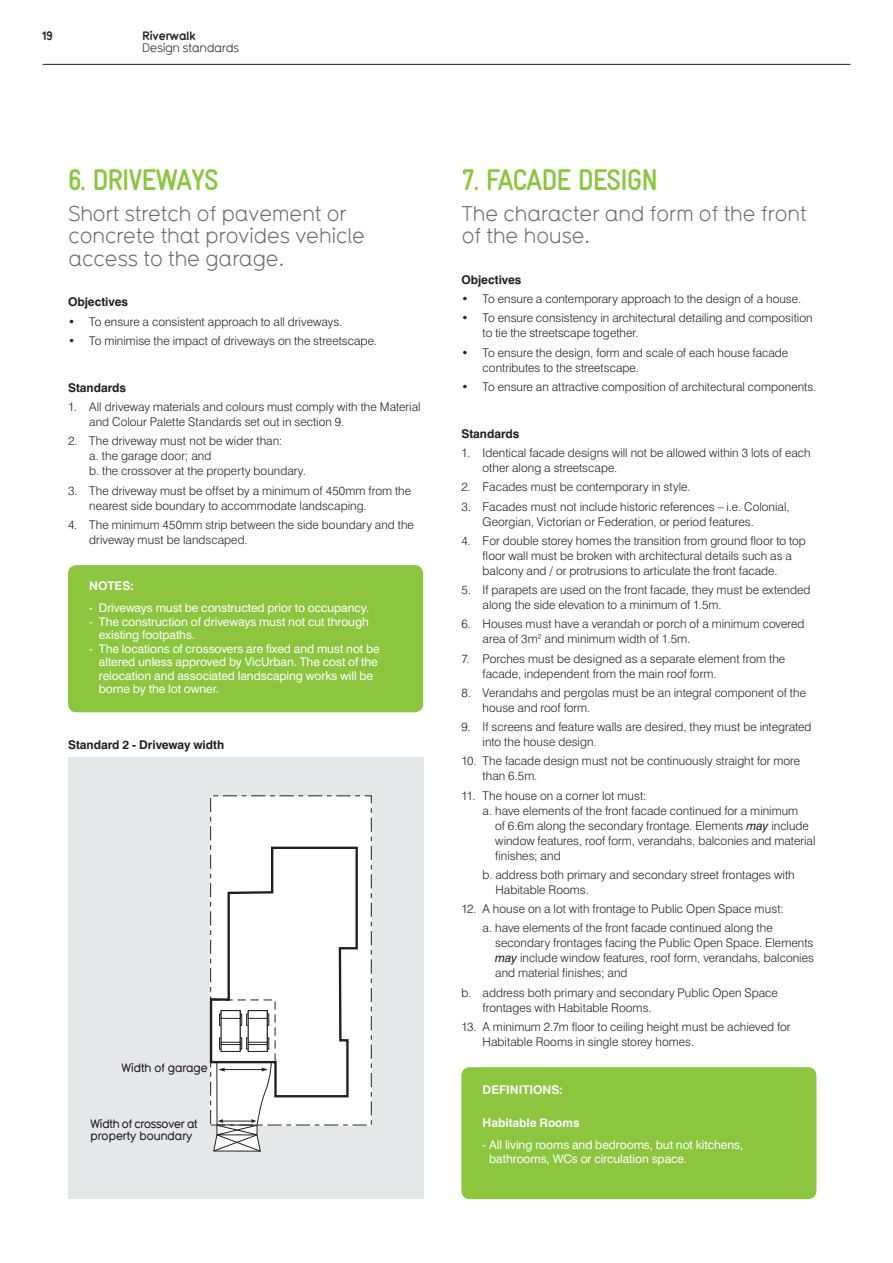
<style>
.page{position:relative;width:893px;height:1263px;background:#fff}
.page>*{position:absolute;margin:0;border:0;box-sizing:border-box;transform-origin:0 0}
._01_Heading_Green{font:700 condensed 30px "Gravur";letter-spacing:-.04em;color:#8bc63e}
._02_Topic_Intro_-_Gr{font:21px/22.5px "Typ 1451";letter-spacing:-.03em;color:#6c6d70}
._03_Body_Copy{font:300 12px/15px "Swiss 721 BT";color:#231f20}
._05_Annotation{font:12px/13.5px "Swiss 721 BT";letter-spacing:-.005em;color:#fff}
._04_1st_Heading{font:700 12px "Swiss 721 BT";letter-spacing:-.005em;color:#231f20}
._06_Annotation_Headi{font:700 12px "Swiss 721 BT";letter-spacing:-.005em;color:#fff}
._09_Medium_Grey{font:500 12px "Typ 1451";letter-spacing:-.05em;color:#231f20}
._09_Medium_Grey-2{font:500 12px "Typ 1451";letter-spacing:-.07em;color:#231f20}
.t1{font:12px "Typ 1451";letter-spacing:-.04em;color:#231f20}
.t2{font:700 12px "Typ 1451";letter-spacing:-.04em;color:#231f20}
.t3{font:11.85px/14.2px "Arial";color:#231f20;text-align:center}
.s1{font-weight:400;font-style:italic}
</style>
<div class="page">
<hr style="left:43px;top:64px;width:807px;height:1px;background:#231f20">
<div style="left:68px;top:565px;width:355px;height:147px;background:#8bc63e;border-radius:9px"></div>
<div style="left:461px;top:1067px;width:355px;height:132px;background:#8bc63e;border-radius:9px"></div>
<div style="left:68px;top:757px;width:355px;height:442px;background:#e6e7e9"></div>
<div style="left:211px;top:796px;width:161px;height:329px;background:#fff"></div>
<div style="left:210px;top:795px;width:162px;height:330px;border:1px dashed #231f20"></div>
<svg style="left:209px;top:845px;width:150px;height:307px"></svg>
<p class="t2" style="left:43px;top:27px;width:12px">19</p>
<p class="t2" style="left:142px;top:27px;width:55px">Riverwalk</p>
<p class="t1" style="left:142px;top:39px;width:99px">Design standards</p>
<p class="_01_Heading_Green" style="left:68px;top:163px;width:152px">6. DRIVEWAYS</p>
<p class="_02_Topic_Intro_-_Gr" style="left:68px;top:201px;width:299px">Short stretch of pavement or concrete that provides vehicle access to the garage.</p>
<p class="_04_1st_Heading" style="left:68px;top:295px;width:62px">Objectives</p>
<p class="_03_Body_Copy" style="left:68px;top:314px;width:276px">• To ensure a consistent approach to all driveways.</p>
<p class="_03_Body_Copy" style="left:68px;top:333px;width:311px">• To minimise the impact of driveways on the streetscape.</p>
<p class="_04_1st_Heading" style="left:68px;top:380px;width:60px">Standards</p>
<p class="_03_Body_Copy" style="left:89px;top:399px;width:333px;text-indent:-21px">1. All driveway materials and colours must comply with the Material and Colour Palette Standards set out in section 9.</p>
<p class="_03_Body_Copy" style="left:89px;top:433px;width:218px;text-indent:-21px">2. The driveway must not be wider than:<br>a. the garage door; and<br>b. the crossover at the property boundary.</p>
<p class="_03_Body_Copy" style="left:89px;top:483px;width:323px;text-indent:-21px">3. The driveway must be offset by a minimum of 450mm from the nearest side boundary to accommodate landscaping.</p>
<p class="_03_Body_Copy" style="left:89px;top:517px;width:326px;text-indent:-21px">4. The minimum 450mm strip between the side boundary and the driveway must be landscaped.</p>
<p class="_06_Annotation_Headi" style="left:89px;top:579px;width:46px">NOTES:</p>
<p class="_05_Annotation" style="left:89px;top:601px;width:282px">- Driveways must be constructed prior to occupancy.</p>
<p class="_05_Annotation" style="left:99px;top:615px;width:271px;text-indent:-10px">- The construction of driveways must not cut through existing footpaths.</p>
<p class="_05_Annotation" style="left:99px;top:642px;width:282px;text-indent:-10px">- The locations of crossovers are fixed and must not be altered unless approved by VicUrban. The cost of the relocation and associated landscaping works will be borne by the lot owner.</p>
<p class="_04_1st_Heading" style="left:68px;top:737px;width:158px">Standard 2 - Driveway width</p>
<p class="_09_Medium_Grey" style="left:121px;top:1059px;width:88px">Width of garage</p>
<p class="t3" style="left:96px;top:1063px;width:112px">Width of garage door</p>
<p class="t3" style="left:96px;top:1113px;width:113px">Width of crossover at property boundary</p>
<p class="_09_Medium_Grey-2" style="left:90px;top:1115px;width:109px">Width of crossover at</p>
<p class="_09_Medium_Grey" style="left:90px;top:1127px;width:104px">property boundary</p>
<p class="_01_Heading_Green" style="left:461px;top:163px;width:198px">7. FACADE DESIGN</p>
<p class="_02_Topic_Intro_-_Gr" style="left:461px;top:201px;width:347px">The character and form of the front of the house.</p>
<p class="_04_1st_Heading" style="left:461px;top:272px;width:61px">Objectives</p>
<p class="_03_Body_Copy" style="left:461px;top:291px;width:341px">• To ensure a contemporary approach to the design of a house.</p>
<p class="_03_Body_Copy" style="left:483px;top:310px;width:331px;text-indent:-21px">• To ensure consistency in architectural detailing and composition to tie the streetscape together.</p>
<p class="_03_Body_Copy" style="left:483px;top:345px;width:307px;text-indent:-21px">• To ensure the design, form and scale of each house facade contributes to the streetscape.</p>
<p class="_03_Body_Copy" style="left:461px;top:379px;width:357px">• To ensure an attractive composition of architectural components.</p>
<p class="_04_1st_Heading" style="left:461px;top:426px;width:60px">Standards</p>
<p class="_03_Body_Copy" style="left:483px;top:445px;width:329px;text-indent:-21px">1. Identical facade designs will not be allowed within 3 lots of each other along a streetscape.</p>
<p class="_03_Body_Copy" style="left:461px;top:479px;width:231px">2. Facades must be contemporary in style.</p>
<p class="_03_Body_Copy" style="left:483px;top:499px;width:308px;text-indent:-21px">3. Facades must not include historic references – i.e. Colonial,<br>Georgian, Victorian or Federation, or period features.</p>
<p class="_03_Body_Copy" style="left:483px;top:533px;width:325px;text-indent:-21px">4. For double storey homes the transition from ground floor to top floor wall must be broken with architectural details such as a balcony and / or protrusions to articulate the front facade.</p>
<p class="_03_Body_Copy" style="left:483px;top:582px;width:329px;text-indent:-21px">5. If parapets are used on the front facade, they must be extended along the side elevation to a minimum of 1.5m.</p>
<p class="_03_Body_Copy" style="left:483px;top:616px;width:323px;text-indent:-21px">6. Houses must have a verandah or porch of a minimum covered area of 3m<sup>2</sup> and minimum width of 1.5m.</p>
<p class="_03_Body_Copy" style="left:483px;top:651px;width:304px;text-indent:-21px">7. Porches must be designed as a separate element from the facade, independent from the main roof form.</p>
<p class="_03_Body_Copy" style="left:483px;top:685px;width:325px;text-indent:-21px">8. Verandahs and pergolas must be an integral component of the house and roof form.</p>
<p class="_03_Body_Copy" style="left:483px;top:719px;width:330px;text-indent:-21px">9. If screens and feature walls are desired, they must be integrated into the house design.</p>
<p class="_03_Body_Copy" style="left:483px;top:753px;width:319px;text-indent:-21px">10. The facade design must not be continuously straight for more than 6.5m.</p>
<p class="_03_Body_Copy" style="left:461px;top:788px;width:187px">11. The house on a corner lot must:</p>
<p class="_03_Body_Copy" style="left:483px;top:803px;width:317px">a. have elements of the front facade continued for a minimum</p>
<p class="_03_Body_Copy" style="left:495px;top:818px;width:315px">of 6.6m along the secondary frontage. Elements <span class="s1">may</span> include</p>
<p class="_03_Body_Copy" style="left:495px;top:833px;width:322px">window features, roof form, verandahs, balconies and material</p>
<p class="_03_Body_Copy" style="left:495px;top:848px;width:67px">finishes; and</p>
<p class="_03_Body_Copy" style="left:495px;top:867px;width:301px;text-indent:-13px">b. address both primary and secondary street frontages with<br>Habitable Rooms.</p>
<p class="_03_Body_Copy" style="left:461px;top:901px;width:324px">12. A house on a lot with frontage to Public Open Space must:</p>
<p class="_03_Body_Copy" style="left:495px;top:920px;width:320px;text-indent:-13px">a. have elements of the front facade continued along the secondary frontages facing the Public Open Space. Elements <span class="s1">may</span> include window features, roof form, verandahs, balconies and material finishes; and</p>
<p class="_03_Body_Copy" style="left:483px;top:985px;width:297px;text-indent:-21px">b. address both primary and secondary Public Open Space frontages with Habitable Rooms.</p>
<p class="_03_Body_Copy" style="left:483px;top:1019px;width:309px;text-indent:-21px">13. A minimum 2.7m floor to ceiling height must be achieved for<br>Habitable Rooms in single storey homes.</p>
<p class="_06_Annotation_Headi" style="left:483px;top:1082px;width:82px">DEFINITIONS:</p>
<p class="_06_Annotation_Headi" style="left:483px;top:1115px;width:98px">Habitable Rooms</p>
<p class="_05_Annotation" style="left:489px;top:1138px;width:256px;text-indent:-7px">- All living rooms and bedrooms, but not kitchens, bathrooms, WCs or circulation space.</p>
</div>
